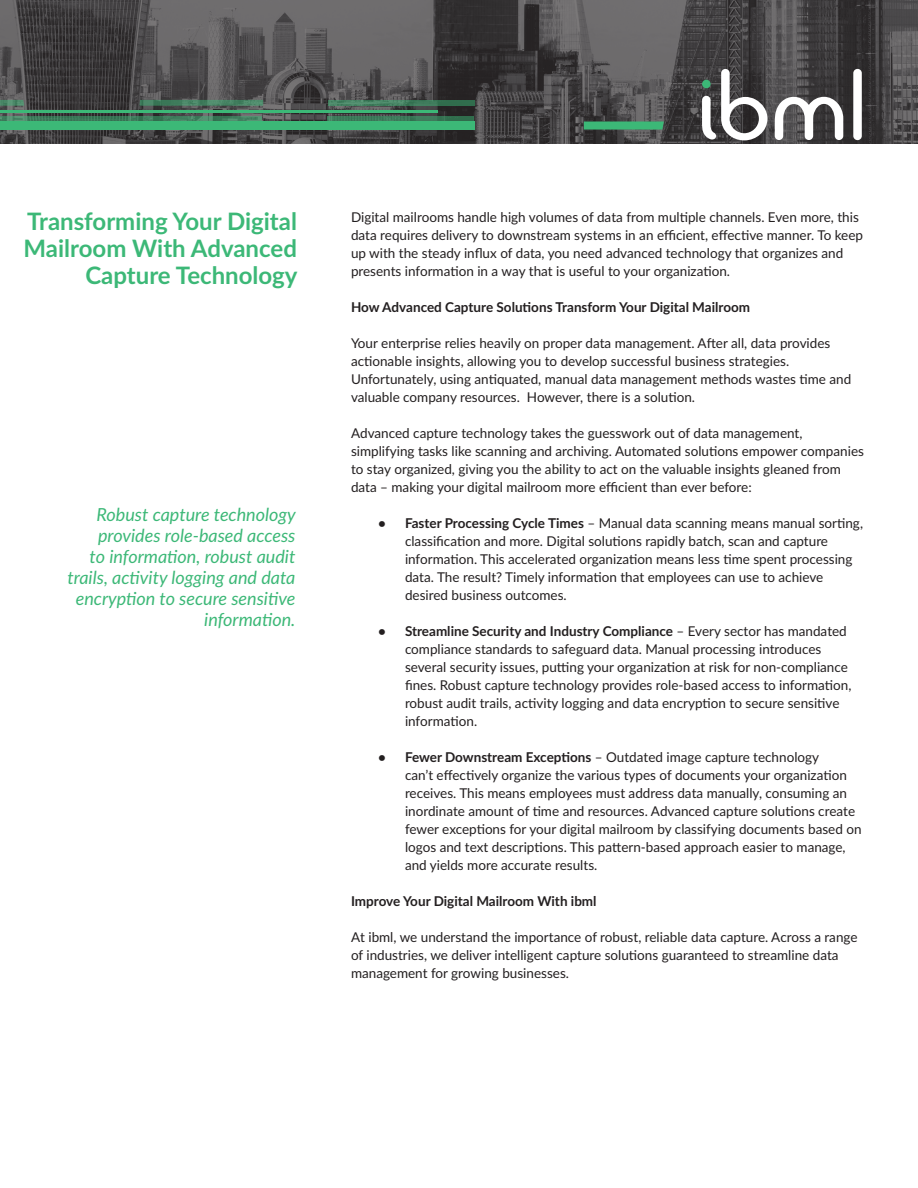
<style>
.page{position:relative;width:918px;height:1188px;background:#fff}
.page>*{position:absolute;margin:0;border:0;box-sizing:border-box;transform-origin:0 0}
.t1{font:700 24px/27px "Lato";color:#3cb877;text-align:right}
.t2{font:italic 18px/21px "Lato";color:#3cb877;text-align:right}
.t3{font:13.5px/18px "Lato";color:#231f20}
.t4{font:700 13.5px "Lato";color:#231f20}
.s1{font-weight:700}
</style>
<div class="page">
<svg style="left:0;top:0;width:918px;height:144px;background:#4d4b4c"></svg>
<div style="left:0;top:122px;width:474px;height:8px;background:#3cb877"></div>
<svg style="left:0;top:117px;width:262px;height:5px"></svg>
<svg style="left:0;top:100px;width:24px;height:6px"></svg>
<svg style="left:140px;top:100px;width:123px;height:6px"></svg>
<svg style="left:329px;top:100px;width:146px;height:6px"></svg>
<svg style="left:327px;top:117px;width:147px;height:5px"></svg>
<svg style="left:584px;top:122px;width:80px;height:8px"></svg>
<hr style="left:0;top:110px;width:437px;height:3px;background:#3cb877">
<svg style="left:775px;top:97px;width:68px;height:43px"></svg>
<svg style="left:853px;top:69px;width:9px;height:71px"></svg>
<svg style="left:702px;top:69px;width:65px;height:71px"></svg>
<div style="left:702px;top:80px;width:9px;height:8px;background:#3cb877;border-radius:50%"></div>
<h1 class="t1" style="left:24px;top:207px;width:276px">Transforming Your Digital<br>Mailroom With Advanced<br>Capture Technology</h1>
<h2 class="t2" style="left:67px;top:503px;width:230px">Robust capture technology provides role-based access<br>to information, robust audit trails, activity logging and data encryption to secure sensitive information.</h2>
<p class="t3" style="left:351px;top:207px;width:514px">Digital mailrooms handle high volumes of data from multiple channels. Even more, this data requires delivery to downstream systems in an efficient, effective manner. To keep up with the steady influx of data, you need advanced technology that organizes and presents information in a way that is useful to your organization.</p>
<p class="t4" style="left:351px;top:297px;width:401px">How Advanced Capture Solutions Transform Your Digital Mailroom</p>
<p class="t3" style="left:351px;top:333px;width:502px">Your enterprise relies heavily on proper data management. After all, data provides actionable insights, allowing you to develop successful business strategies.<br>Unfortunately, using antiquated, manual data management methods wastes time and valuable company resources. However, there is a solution.</p>
<p class="t3" style="left:351px;top:423px;width:514px">Advanced capture technology takes the guesswork out of data management, simplifying tasks like scanning and archiving. Automated solutions empower companies to stay organized, giving you the ability to act on the valuable insights gleaned from data – making your digital mailroom more efficient than ever before:</p>
<p class="t3" style="left:405px;top:513px;width:460px;text-indent:-27px"><span class="s1">• Faster Processing Cycle Times</span> – Manual data scanning means manual sorting, classification and more. Digital solutions rapidly batch, scan and capture information. This accelerated organization means less time spent processing data. The result? Timely information that employees can use to achieve desired business outcomes.</p>
<p class="t3" style="left:405px;top:621px;width:448px;text-indent:-27px"><span class="s1">• Streamline Security and Industry Compliance</span> – Every sector has mandated compliance standards to safeguard data. Manual processing introduces several security issues, putting your organization at risk for non-compliance fines. Robust capture technology provides role-based access to information, robust audit trails, activity logging and data encryption to secure sensitive information.</p>
<p class="t3" style="left:405px;top:747px;width:458px;text-indent:-27px"><span class="s1">• Fewer Downstream Exceptions</span> – Outdated image capture technology<br>can’t effectively organize the various types of documents your organization receives. This means employees must address data manually, consuming an inordinate amount of time and resources. Advanced capture solutions create fewer exceptions for your digital mailroom by classifying documents based on logos and text descriptions. This pattern-based approach easier to manage, and yields more accurate results.</p>
<p class="t4" style="left:351px;top:891px;width:247px">Improve Your Digital Mailroom With ibml</p>
<p class="t3" style="left:351px;top:927px;width:508px">At ibml, we understand the importance of robust, reliable data capture. Across a range of industries, we deliver intelligent capture solutions guaranteed to streamline data management for growing businesses.</p>
</div>
